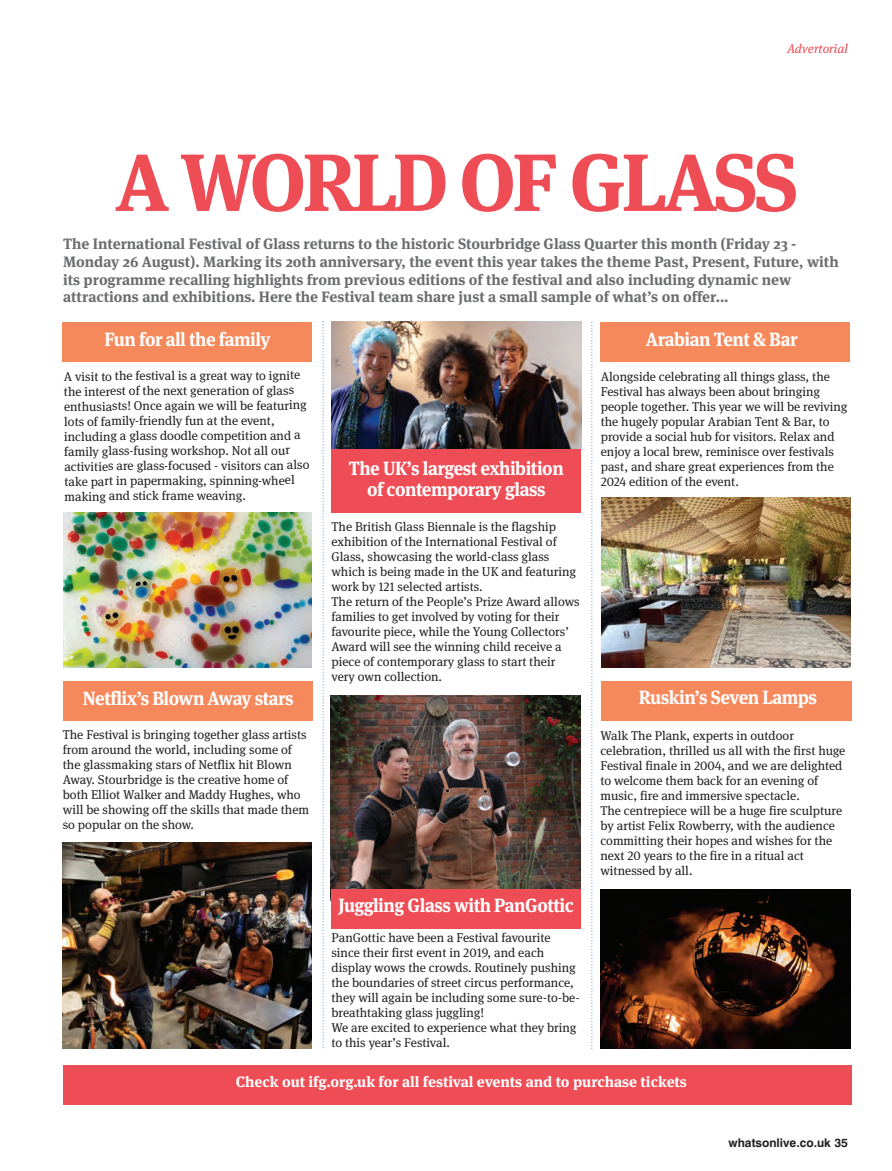
<style>
.page{position:relative;width:892px;height:1171px;background:#fff}
.page>*{position:absolute;margin:0;border:0;box-sizing:border-box;transform-origin:0 0}
.t1{font:700 81px "Meta Serif Lf";letter-spacing:-.05em;color:#ee4d56}
.t2{font:700 19.2px/21px "Meta Serif Lf";letter-spacing:-.025em;color:#fff;text-align:center;scale:.95 1}
.t3{font:700 15px/17.7px "Meta Serif";color:#6c6d70}
.t4{font:700 15px "Meta Serif";color:#fff}
.t5{font:12.75px/15px "Meta Serif Lf";color:#231f20}
.t6{font:italic 12.75px "Meta Serif";color:#ee4d56}
.t7{font:700 12px "Swiss 721 BT";color:#231f20}
</style>
<div class="page">
<svg style="left:322px;top:321px;width:1px;height:727px"></svg>
<svg style="left:591px;top:322px;width:1px;height:727px"></svg>
<img style="left:63px;top:842px;width:248px;height:206px">
<img style="left:63px;top:513px;width:248px;height:155px">
<img style="left:331px;top:322px;width:249px;height:127px">
<img style="left:601px;top:498px;width:249px;height:169px">
<img style="left:600px;top:889px;width:250px;height:159px">
<img style="left:330px;top:695px;width:250px;height:205px">
<div style="left:63px;top:322px;width:249px;height:39px;background:#f5895c"></div>
<div style="left:600px;top:322px;width:249px;height:39px;background:#f5895c"></div>
<div style="left:63px;top:681px;width:249px;height:39px;background:#f5895c"></div>
<div style="left:331px;top:889px;width:249px;height:39px;background:#ee4d56"></div>
<div style="left:601px;top:681px;width:250px;height:39px;background:#f5895c"></div>
<div style="left:331px;top:449px;width:249px;height:64px;background:#ee4d56"></div>
<div style="left:63px;top:1065px;width:788px;height:39px;background:#ee4d56"></div>
<p class="t6" style="left:786px;top:41px;width:62px">Advertorial</p>
<p class="t1" style="left:115px;top:136px;width:684px">A WORLD OF GLASS</p>
<p class="t3" style="left:63px;top:236px;width:776px">The International Festival of Glass returns to the historic Stourbridge Glass Quarter this month (Friday 23 - Monday 26 August). Marking its 20th anniversary, the event this year takes the theme Past, Present, Future, with its programme recalling highlights from previous editions of the festival and also including dynamic new attractions and exhibitions. Here the Festival team share just a small sample of what’s on offer...</p>
<p class="t2" style="left:104px;top:329px;width:176px">Fun for all the family</p>
<p class="t5" style="left:64px;top:369px;width:247px">A visit to the festival is a great way to ignite the interest of the next generation of glass enthusiasts! Once again we will be featuring lots of family-friendly fun at the event, including a glass doodle competition and a family glass-fusing workshop. Not all our activities are glass-focused - visitors can also take part in papermaking, spinning-wheel making and stick frame weaving.</p>
<p class="t2" style="left:349px;top:458px;width:227px">The UK’s largest exhibition of contemporary glass</p>
<p class="t5" style="left:331px;top:520px;width:249px">The British Glass Biennale is the flagship exhibition of the International Festival of Glass, showcasing the world-class glass which is being made in the UK and featuring work by 121 selected artists.<br>The return of the People’s Prize Award allows families to get involved by voting for their favourite piece, while the Young Collectors’ Award will see the winning child receive a piece of contemporary glass to start their very own collection.</p>
<p class="t2" style="left:645px;top:329px;width:161px">Arabian Tent &amp; Bar</p>
<p class="t5" style="left:600px;top:370px;width:248px">Alongside celebrating all things glass, the Festival has always been about bringing people together. This year we will be reviving the hugely popular Arabian Tent &amp; Bar, to provide a social hub for visitors. Relax and enjoy a local brew, reminisce over festivals past, and share great experiences from the 2024 edition of the event.</p>
<p class="t2" style="left:83px;top:688px;width:223px">Netflix’s Blown Away stars</p>
<p class="t2" style="left:638px;top:687px;width:189px">Ruskin’s Seven Lamps</p>
<p class="t5" style="left:63px;top:728px;width:248px">The Festival is bringing together glass artists from around the world, including some of the glassmaking stars of Netflix hit Blown Away. Stourbridge is the creative home of both Elliot Walker and Maddy Hughes, who will be showing off the skills that made them so popular on the show.</p>
<p class="t2" style="left:338px;top:894px;width:249px">Juggling Glass with PanGottic</p>
<p class="t5" style="left:331px;top:931px;width:250px">PanGottic have been a Festival favourite since their first event in 2019, and each display wows the crowds. Routinely pushing the boundaries of street circus performance, they will again be including some sure-to-be&shy;breathtaking glass juggling!<br>We are excited to experience what they bring to this year’s Festival.</p>
<p class="t5" style="left:600px;top:729px;width:246px">Walk The Plank, experts in outdoor celebration, thrilled us all with the first huge Festival finale in 2004, and we are delighted to welcome them back for an evening of music, fire and immersive spectacle.<br>The centrepiece will be a huge fire sculpture by artist Felix Rowberry, with the audience committing their hopes and wishes for the next 20 years to the fire in a ritual act witnessed by all.</p>
<p class="t4" style="left:236px;top:1076px;width:452px">Check out ifg.org.uk for all festival events and to purchase tickets</p>
<p class="t7" style="left:728px;top:1137px;width:121px">whatsonlive.co.uk 35</p>
</div>
